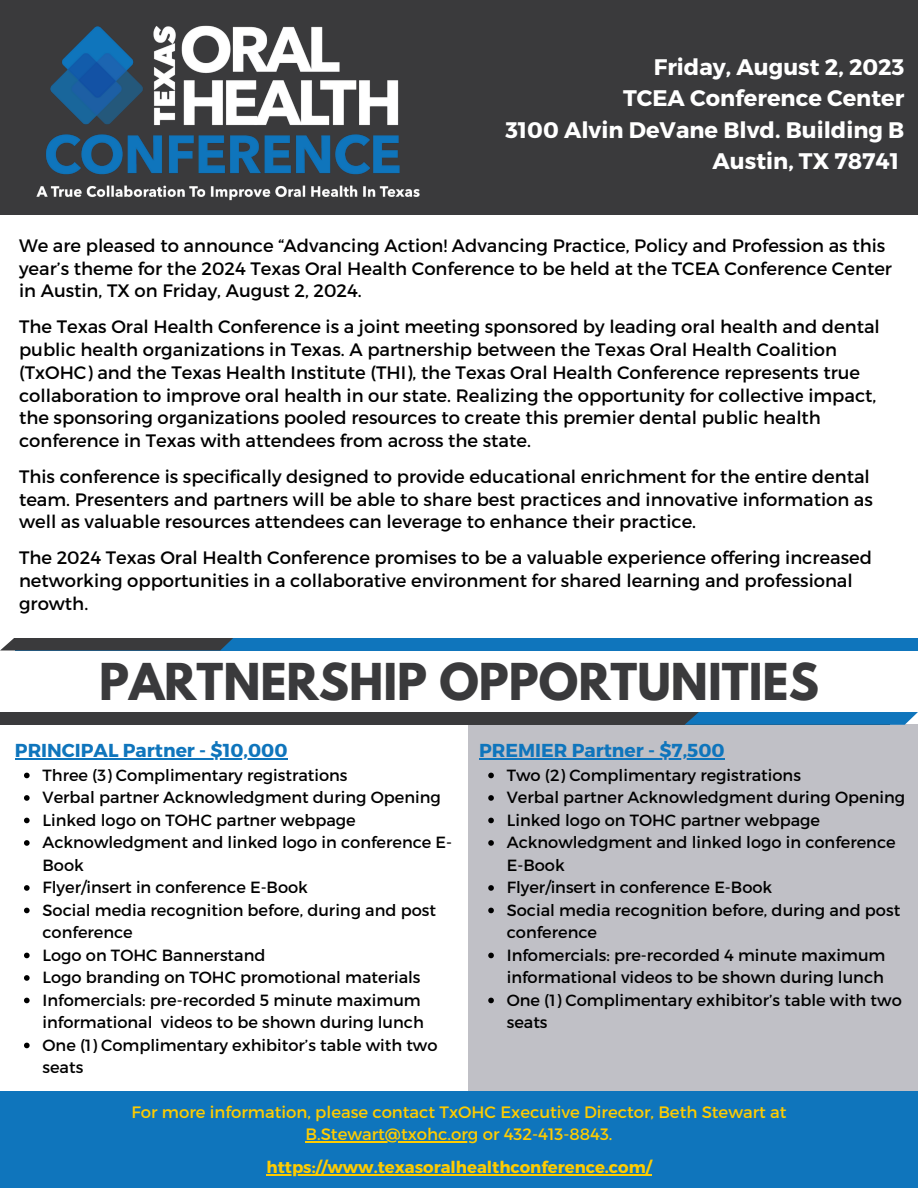
<style>
.page{position:relative;width:918px;height:1188px;background:#fff}
.page>*{position:absolute;margin:0;border:0;box-sizing:border-box;transform-origin:0 0}
.t1{font:700 45px "League Spartan";color:#3a3a3c}
.t2{font:700 22.5px/31.5px "Montserrat";color:#fff;text-align:right}
.t3{font:700 18.75px "Montserrat";color:#0f75bc}
.t4{font:18px/22.8px "Montserrat";color:#000}
.t5{font:16.5px "Montserrat";color:#fc0}
.t6{font:700 16.5px "Montserrat";color:#fc0}
.t7{font:16.2px/22.5px "Montserrat";color:#000}
</style>
<div class="page">
<div style="left:0;top:0;width:918px;height:215px;background:#3a3a3c"></div>
<div style="left:468px;top:725px;width:450px;height:454px;background:#c0c0c6"></div>
<img style="left:36px;top:25px;width:384px;height:176px">
<hr style="left:15px;top:758px;width:273px;height:1px;background:#0f75bc">
<svg style="left:24px;top:773px;width:6px;height:5px"></svg>
<svg style="left:24px;top:795px;width:6px;height:6px"></svg>
<svg style="left:24px;top:818px;width:6px;height:5px"></svg>
<svg style="left:24px;top:840px;width:6px;height:6px"></svg>
<svg style="left:24px;top:885px;width:6px;height:6px"></svg>
<svg style="left:24px;top:908px;width:6px;height:5px"></svg>
<svg style="left:24px;top:953px;width:6px;height:5px"></svg>
<svg style="left:24px;top:975px;width:6px;height:6px"></svg>
<svg style="left:24px;top:998px;width:6px;height:5px"></svg>
<svg style="left:24px;top:1043px;width:6px;height:5px"></svg>
<hr style="left:479px;top:758px;width:246px;height:1px;background:#0f75bc">
<svg style="left:488px;top:773px;width:6px;height:5px"></svg>
<svg style="left:488px;top:795px;width:6px;height:6px"></svg>
<svg style="left:488px;top:818px;width:6px;height:5px"></svg>
<svg style="left:488px;top:840px;width:6px;height:6px"></svg>
<svg style="left:488px;top:885px;width:6px;height:6px"></svg>
<svg style="left:488px;top:908px;width:6px;height:5px"></svg>
<svg style="left:488px;top:953px;width:6px;height:5px"></svg>
<svg style="left:488px;top:998px;width:6px;height:5px"></svg>
<div style="left:15px;top:638px;width:903px;height:13px;background:#0f75bc"></div>
<div style="left:0;top:712px;width:889px;height:13px;background:#3a3a3c"></div>
<svg style="left:0;top:638px;width:233px;height:13px;background:#3d434a"></svg>
<svg style="left:685px;top:712px;width:233px;height:13px;background:#1776b7"></svg>
<div style="left:0;top:1091px;width:918px;height:97px;background:#0f75bc"></div>
<hr style="left:305px;top:1141px;width:173px;height:2px;background:#fc0">
<hr style="left:267px;top:1174px;width:385px;height:2px;background:#fc0">
<p class="t2" style="left:505px;top:50px;width:400px">Friday, August 2, 2023<br>TCEA Conference Center<br>3100 Alvin DeVane Blvd. Building B<br>Austin, TX 78741</p>
<p class="t4" style="left:19px;top:233px;width:874px">We are pleased to announce “Advancing Action! Advancing Practice, Policy and Profession as this year’s theme for the 2024 Texas Oral Health Conference to be held at the TCEA Conference Center in Austin, TX on Friday, August 2, 2024.</p>
<p class="t4" style="left:19px;top:315px;width:862px">The Texas Oral Health Conference is a joint meeting sponsored by leading oral health and dental public health organizations in Texas. A partnership between the Texas Oral Health Coalition (TxOHC) and the Texas Health Institute (THI), the Texas Oral Health Conference represents true collaboration to improve oral health in our state. Realizing the opportunity for collective impact, the sponsoring organizations pooled resources to create this premier dental public health conference in Texas with attendees from across the state.</p>
<p class="t4" style="left:19px;top:464px;width:855px">This conference is specifically designed to provide educational enrichment for the entire dental team. Presenters and partners will be able to share best practices and innovative information as well as valuable resources attendees can leverage to enhance their practice.</p>
<p class="t4" style="left:19px;top:546px;width:854px">The 2024 Texas Oral Health Conference promises to be a valuable experience offering increased networking opportunities in a collaborative environment for shared learning and professional growth.</p>
<p class="t1" style="left:99px;top:660px;width:721px">PARTNERSHIP OPPORTUNITIES</p>
<h2 class="t3" style="left:15px;top:738px;width:274px">PRINCIPAL Partner - $10,000</h2>
<h4 class="t7" style="left:43px;top:763px;width:307px">Three (3) Complimentary registrations</h4>
<h4 class="t7" style="left:43px;top:785px;width:400px">Verbal partner Acknowledgment during Opening</h4>
<h4 class="t7" style="left:43px;top:808px;width:315px">Linked logo on TOHC partner webpage</h4>
<h4 class="t7" style="left:43px;top:830px;width:411px">Acknowledgment and linked logo in conference E-<br>Book</h4>
<h1 class="t7" style="left:43px;top:875px;width:267px">Flyer/insert in conference E-Book</h1>
<p class="t7" style="left:43px;top:898px;width:395px">Social media recognition before, during and post conference</p>
<p class="t7" style="left:43px;top:943px;width:224px">Logo on TOHC Bannerstand</p>
<p class="t7" style="left:43px;top:965px;width:380px">Logo branding on TOHC promotional materials</p>
<p class="t7" style="left:43px;top:988px;width:383px">Infomercials: pre-recorded 5 minute maximum informational videos to be shown during lunch</p>
<p class="t7" style="left:43px;top:1033px;width:397px">One (1) Complimentary exhibitor’s table with two seats</p>
<p class="t3" style="left:479px;top:738px;width:247px">PREMIER Partner - $7,500</p>
<p class="t7" style="left:507px;top:763px;width:296px">Two (2) Complimentary registrations</p>
<p class="t7" style="left:507px;top:785px;width:400px">Verbal partner Acknowledgment during Opening</p>
<p class="t7" style="left:507px;top:808px;width:315px">Linked logo on TOHC partner webpage</p>
<h3 class="t7" style="left:507px;top:830px;width:390px">Acknowledgment and linked logo in conference<br>E-Book</h3>
<p class="t7" style="left:507px;top:875px;width:267px">Flyer/insert in conference E-Book</p>
<p class="t7" style="left:507px;top:898px;width:395px">Social media recognition before, during and post conference</p>
<p class="t7" style="left:507px;top:943px;width:380px">Infomercials: pre-recorded 4 minute maximum informational videos to be shown during lunch</p>
<p class="t7" style="left:507px;top:988px;width:397px">One (1) Complimentary exhibitor’s table with two seats</p>
<p class="t5" style="left:131px;top:1101px;width:657px">For more information, please contact TxOHC Executive Director, Beth Stewart at</p>
<p class="t5" style="left:305px;top:1124px;width:309px">B.Stewart@txohc.org or 432-413-8843.</p>
<p class="t6" style="left:267px;top:1157px;width:387px">https://www.texasoralhealthconference.com/</p>
</div>
